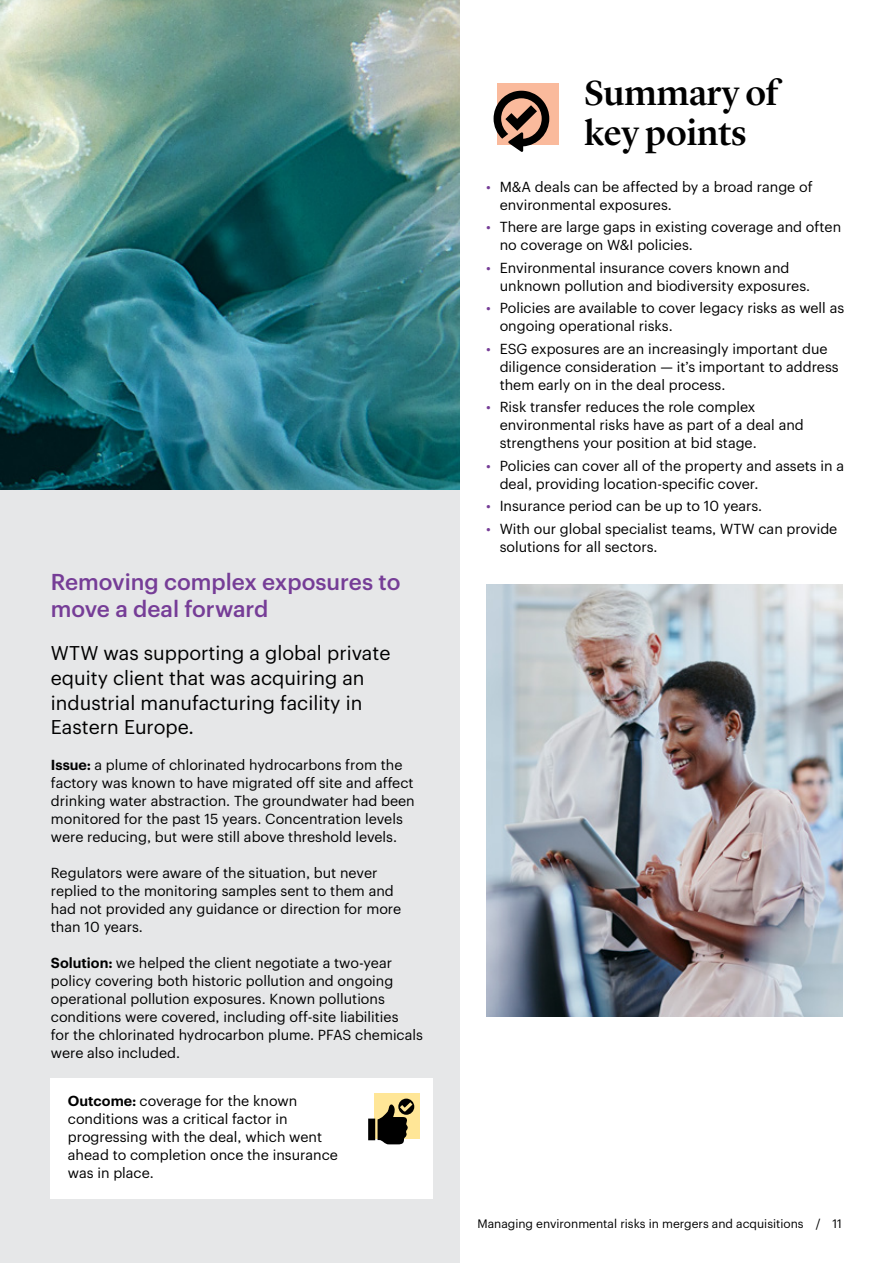
<style>
.page{position:relative;width:893px;height:1263px;background:#fff}
.page>*{position:absolute;margin:0;border:0;box-sizing:border-box;transform-origin:0 0}
.t1{font:500 36px/40.5px "Lyon Display";color:#000}
.t2{font:500 22.5px/27px "Graphik";color:#763d97}
.t3{font:19.5px/24.8px "Graphik";color:#000}
.t4{font:14.25px/18px "Graphik";color:#000}
.t5{font:12px "Graphik";color:#000}
.s1{font-weight:600}
.s2{color:#763d97}
</style>
<div class="page">
<div style="left:0;top:0;width:459px;height:1263px;background:#e6e7e8"></div>
<img style="left:486px;top:584px;width:356px;height:432px">
<div style="left:497px;top:84px;width:62px;height:61px;background:#faba9c"></div>
<svg style="left:494px;top:91px;width:55px;height:61px"></svg>
<img style="left:0;top:0;width:459px;height:489px">
<div style="left:51px;top:1078px;width:382px;height:120px;background:#fff"></div>
<div style="left:374px;top:1093px;width:45px;height:46px;background:#ffe697"></div>
<svg style="left:368px;top:1098px;width:46px;height:46px"></svg>
<h2 class="t2" style="left:51px;top:567px;width:351px">Removing complex exposures to move a deal forward</h2>
<h3 class="t3" style="left:51px;top:639px;width:341px">WTW was supporting a global private equity client that was acquiring an industrial manufacturing facility in<br>Eastern Europe.</h3>
<p class="t4" style="left:51px;top:755px;width:365px"><span class="s1">Issue:</span> a plume of chlorinated hydrocarbons from the factory was known to have migrated off site and affect drinking water abstraction. The groundwater had been monitored for the past 15 years. Concentration levels were reducing, but were still above threshold levels.</p>
<p class="t4" style="left:51px;top:863px;width:352px">Regulators were aware of the situation, but never replied to the monitoring samples sent to them and had not provided any guidance or direction for more than 10 years.</p>
<p class="t4" style="left:51px;top:953px;width:373px"><span class="s1">Solution:</span> we helped the client negotiate a two-year policy covering both historic pollution and ongoing operational pollution exposures. Known pollutions conditions were covered, including off-site liabilities<br>for the chlorinated hydrocarbon plume. PFAS chemicals were also included.</p>
<p class="t4" style="left:68px;top:1091px;width:271px"><span class="s1">Outcome:</span> coverage for the known conditions was a critical factor in progressing with the deal, which went ahead to completion once the insurance was in place.</p>
<h1 class="t1" style="left:584px;top:70px;width:196px">Summary of key points</h1>
<p class="t4" style="left:500px;top:177px;width:314px;text-indent:-13px"><span class="s2">•</span> M&amp;A deals can be affected by a broad range of environmental exposures.</p>
<p class="t4" style="left:500px;top:217px;width:343px;text-indent:-13px"><span class="s2">•</span> There are large gaps in existing coverage and often no coverage on W&amp;I policies.</p>
<p class="t4" style="left:500px;top:258px;width:312px;text-indent:-13px"><span class="s2">•</span> Environmental insurance covers known and unknown pollution and biodiversity exposures.</p>
<p class="t4" style="left:500px;top:298px;width:346px;text-indent:-13px"><span class="s2">•</span> Policies are available to cover legacy risks as well as ongoing operational risks.</p>
<p class="t4" style="left:500px;top:339px;width:341px;text-indent:-13px"><span class="s2">•</span> ESG exposures are an increasingly important due diligence consideration — it’s important to address them early on in the deal process.</p>
<p class="t4" style="left:500px;top:397px;width:306px;text-indent:-13px"><span class="s2">•</span> Risk transfer reduces the role complex environmental risks have as part of a deal and strengthens your position at bid stage.</p>
<p class="t4" style="left:500px;top:455px;width:346px;text-indent:-13px"><span class="s2">•</span> Policies can cover all of the property and assets in a deal, providing location-specific cover.</p>
<p class="t4" style="left:486px;top:496px;width:278px"><span class="s2">•</span> Insurance period can be up to 10 years.</p>
<p class="t4" style="left:500px;top:518px;width:339px;text-indent:-13px"><span class="s2">•</span> With our global specialist teams, WTW can provide solutions for all sectors.</p>
<p class="t5" style="left:477px;top:1215px;width:366px">Managing environmental risks in mergers and acquisitions / 11</p>
</div>
